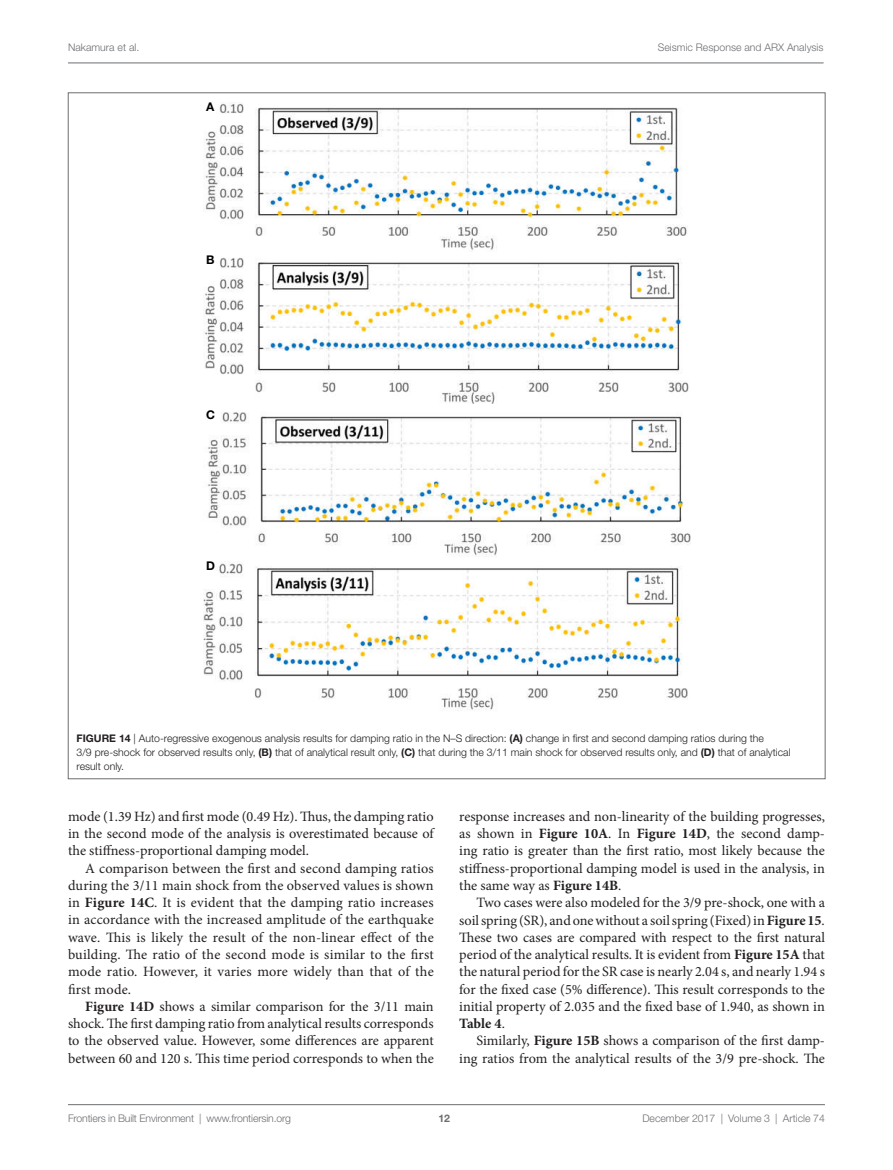
<style>
.page{position:relative;width:893px;height:1170px;background:#fff}
.page>*{position:absolute;margin:0;border:0;box-sizing:border-box;transform-origin:0 0}
.t1{font:14.25px/17.2px "Minion Pro";color:#231f20;text-align:justify}
.t2{font:700 12px "Helvetica Neue LT Std";color:#000}
.t3{font:300 10.5px/14.2px "Helvetica Neue LT Std";color:#231f20}
.t4{font:300 10.5px "Helvetica Neue LT Std";color:#6c6d70}
.t5{font:700 10.5px "Helvetica Neue LT Std";color:#6c6d70}
.s1{font-weight:700}
</style>
<div class="page">
<hr style="left:68px;top:63px;width:756px;height:1px;background:#6c6d70">
<hr style="left:68px;top:1104px;width:757px;height:1px;background:#6c6d70">
<img style="left:204px;top:103px;width:485px;height:300px">
<img style="left:208px;top:412px;width:482px;height:145px">
<img style="left:203px;top:563px;width:485px;height:147px">
<p class="t4" style="left:68px;top:41px;width:73px">Nakamura et al.</p>
<p class="t4" style="left:658px;top:41px;width:167px">Seismic Response and ARX Analysis</p>
<p class="t2" style="left:206px;top:99px;width:10px">A</p>
<p class="t2" style="left:206px;top:252px;width:10px">B</p>
<p class="t2" style="left:206px;top:407px;width:10px">C</p>
<p class="t2" style="left:206px;top:558px;width:10px">D</p>
<p class="t3" style="left:77px;top:730px;width:715px"><span class="s1">FIGURE 14</span> | Auto-regressive exogenous analysis results for damping ratio in the N–S direction: <span class="s1">(A)</span> change in first and second damping ratios during the<br>3/9 pre-shock for observed results only, <span class="s1">(B)</span> that of analytical result only, <span class="s1">(C)</span> that during the 3/11 main shock for observed results only, and <span class="s1">(D)</span> that of analytical result only.</p>
<p class="t1" style="left:68px;top:807px;width:367px">mode (1.39 Hz) and first mode (0.49 Hz). Thus, the damping ratio in the second mode of the analysis is overestimated because of the stiffness-proportional damping model.</p>
<p class="t1" style="left:68px;top:859px;width:367px;text-indent:17px">A comparison between the first and second damping ratios during the 3/11 main shock from the observed values is shown in <span class="s1">Figure 14C</span>. It is evident that the damping ratio increases in accordance with the increased amplitude of the earthquake wave. This is likely the result of the non-linear effect of the building. The ratio of the second mode is similar to the first mode ratio. However, it varies more widely than that of the first mode.</p>
<p class="t1" style="left:68px;top:997px;width:367px;text-indent:17px"><span class="s1">Figure 14D</span> shows a similar comparison for the 3/11 main shock. The first damping ratio from analytical results corresponds to the observed value. However, some differences are apparent between 60 and 120 s. This time period corresponds to when the</p>
<p class="t1" style="left:459px;top:807px;width:367px">response increases and non-linearity of the building progresses, as shown in <span class="s1">Figure 10A</span>. In <span class="s1">Figure 14D</span>, the second damp&shy;ing ratio is greater than the first ratio, most likely because the stiffness-proportional damping model is used in the analysis, in the same way as <span class="s1">Figure 14B</span>.</p>
<p class="t1" style="left:459px;top:894px;width:367px;text-indent:17px">Two cases were also modeled for the 3/9 pre-shock, one with a soil spring (SR), and one without a soil spring (Fixed) in <span class="s1">Figure 15</span>.<br>These two cases are compared with respect to the first natural period of the analytical results. It is evident from <span class="s1">Figure 15A</span> that the natural period for the SR case is nearly 2.04 s, and nearly 1.94 s for the fixed case (5% difference). This result corresponds to the initial property of 2.035 and the fixed base of 1.940, as shown in <span class="s1">Table 4</span>.</p>
<p class="t1" style="left:459px;top:1032px;width:367px;text-align:right">Similarly, <span class="s1">Figure 15B</span> shows a comparison of the first damp&shy;ing ratios from the analytical results of the 3/9 pre-shock. The</p>
<p class="t4" style="left:68px;top:1111px;width:225px">Frontiers in Built Environment | www.frontiersin.org</p>
<p class="t4" style="left:642px;top:1111px;width:184px">December 2017 | Volume 3 | Article 74</p>
<p class="t5" style="left:439px;top:1111px;width:13px">12</p>
</div>
